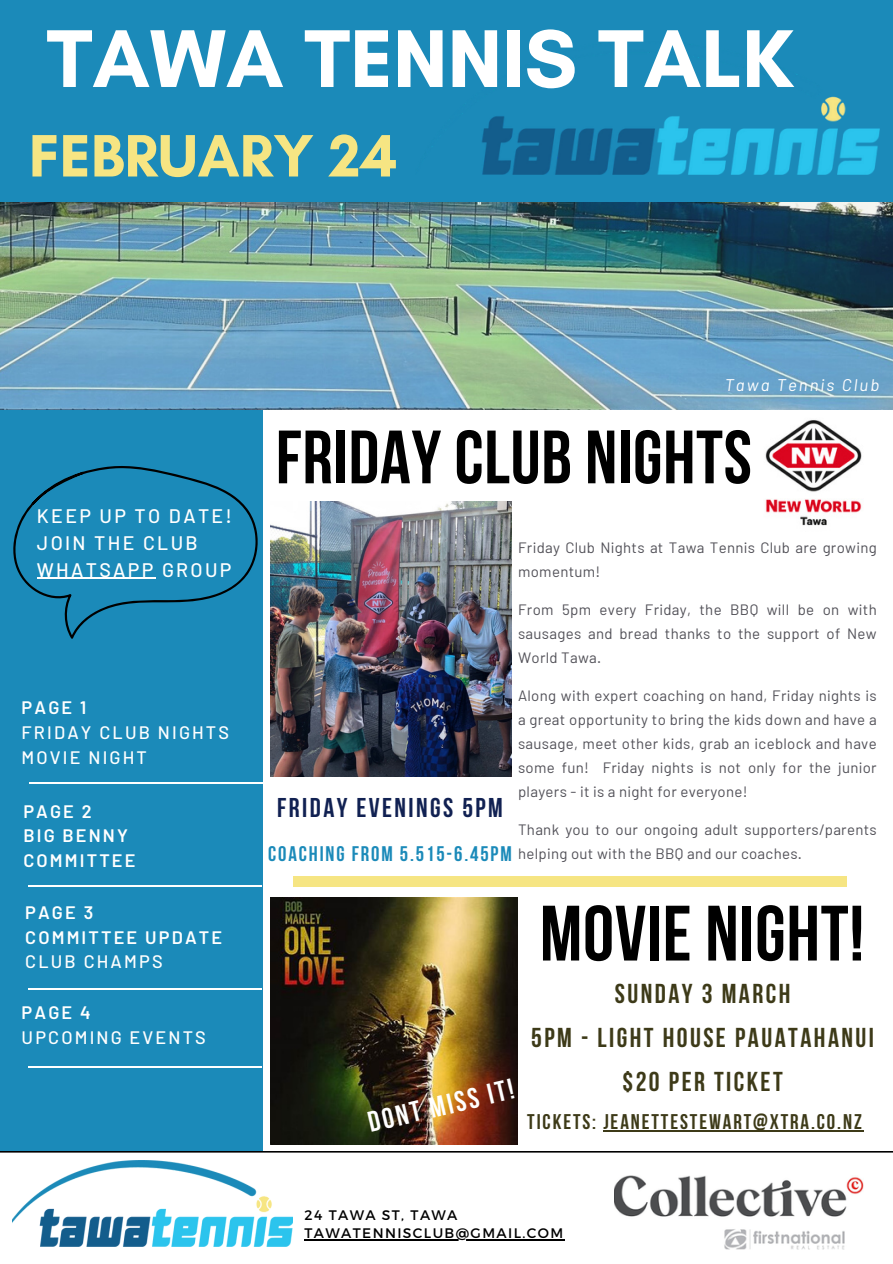
<style>
.page{position:relative;width:893px;height:1264px;background:#fff}
.page>*{position:absolute;margin:0;border:0;box-sizing:border-box;transform-origin:0 0}
.t1{font:700 83.4px "Glacial Indifference";color:#fff}
.t2{font:700 78.3px "Bebas Neue";letter-spacing:.01em;color:#000}
.t3{font:700 75.3px "Bebas Neue";letter-spacing:.01em;color:#000}
.t4{font:700 60.9px "Glacial Indifference";color:#f6e583}
.t5{font:700 28.65px "Bebas Neue";color:#fff}
.t6{font:700 27.15px/43.8px "Bebas Neue";letter-spacing:.09em;color:#3d3a18;text-align:center}
.t7{font:700 27px "Bebas Neue";letter-spacing:.09em;color:#112152}
.t8{font:700 21.15px "Bebas Neue";letter-spacing:.09em;color:#3d3a18}
.t9{font:700 21px "Bebas Neue";letter-spacing:.09em;color:#1b8ab9}
.t10{font:500 19.5px/27px "Barlow";letter-spacing:.12em;color:#fff}
.t11{font:600 18px/24.8px "Barlow";letter-spacing:.12em;color:#fff}
.t12{font:500 18px/24.8px "Barlow";letter-spacing:.12em;color:#fff}
.t13{font:italic 16.8px "Barlow";letter-spacing:.12em;color:#fff}
.t14{font:15px/24px "Barlow";letter-spacing:.02em;color:#525158}
.t15{font:13.8px "Montserrat";letter-spacing:.1em;color:#000}
.s1{font-weight:600}
.s2{font-weight:500}
</style>
<div class="page">
<div style="left:0;top:409px;width:262px;height:752px;background:#1b8ab9"></div>
<img style="left:0;top:201px;width:892px;height:208px">
<div style="left:0;top:0;width:892px;height:201px;background:#1b8ab9"></div>
<hr style="left:30px;top:782px;width:233px;height:1px;background:#fff">
<hr style="left:29px;top:885px;width:233px;height:1px;background:#fff">
<hr style="left:29px;top:988px;width:233px;height:1px;background:#fff">
<hr style="left:29px;top:1066px;width:233px;height:2px;background:#fff">
<img style="left:482px;top:43px;width:397px;height:132px">
<svg style="left:0;top:1151px;width:892px;height:99px"></svg>
<div style="left:293px;top:876px;width:553px;height:10px;background:#f6e583"></div>
<img style="left:614px;top:1175px;width:249px;height:74px">
<img style="left:13px;top:1160px;width:280px;height:85px">
<img style="left:271px;top:501px;width:240px;height:275px">
<img style="left:765px;top:420px;width:97px;height:106px">
<img style="left:271px;top:897px;width:247px;height:247px">
<svg style="left:13px;top:466px;width:245px;height:173px"></svg>
<hr style="left:304px;top:1239px;width:260px;height:1px;background:#000">
<hr style="left:603px;top:1129px;width:260px;height:2px;background:#3d3a18">
<hr style="left:37px;top:578px;width:119px;height:1px;background:#fff">
<h5 class="t1" style="left:47px;top:8px;width:748px">TAWA TENNIS TALK</h5>
<h5 class="t4" style="left:29px;top:119px;width:370px">FEBRUARY 24</h5>
<p class="t13" style="left:724px;top:374px;width:156px">Tawa Tennis Club</p>
<p class="t10" style="left:37px;top:501px;width:197px">KEEP UP TO DATE!<br>JOIN THE CLUB<br>WHATSAPP GROUP</p>
<h1 class="t12" style="left:22px;top:694px;width:209px"><span class="s1">PAGE 1<br></span>FRIDAY CLUB NIGHTS<br>MOVIE NIGHT</h1>
<h5 class="t11" style="left:23px;top:798px;width:114px">PAGE 2<br>BIG BENNY<br>COMMITTEE</h5>
<h4 class="t11" style="left:25px;top:899px;width:198px">PAGE 3<br>COMMITTEE UPDATE<br><span class="s2">CLUB CHAMPS</span></h4>
<h5 class="t12" style="left:22px;top:999px;width:186px"><span class="s1">PAGE 4<br></span>UPCOMING EVENTS</h5>
<p class="t3" style="left:276px;top:427px;width:477px">FRIDAY CLUB NIGHTS</p>
<p class="t14" style="left:518px;top:534px;width:360px">Friday Club Nights at Tawa Tennis Club are growing momentum!</p>
<h3 class="t14" style="left:518px;top:596px;width:360px;text-align:justify">From 5pm every Friday, the BBQ will be on with sausages and bread thanks to the support of New World Tawa.</h3>
<h4 class="t14" style="left:518px;top:683px;width:360px;text-align:justify">Along with expert coaching on hand, Friday nights is a great opportunity to bring the kids down and have a sausage, meet other kids, grab an iceblock and have some fun! Friday nights is not only for the junior players - it is a night for everyone!</h4>
<h1 class="t14" style="left:518px;top:817px;width:360px">Thank you to our ongoing adult supporters/parents helping out with the BBQ and our coaches.</h1>
<p class="t7" style="left:277px;top:796px;width:227px">FRIDAY EVENINGS 5PM</p>
<h4 class="t9" style="left:268px;top:845px;width:245px">COACHING FROM 5.515-6.45PM</h4>
<p class="t5" style="left:366px;top:1110px;width:150px;rotate:-13deg">DONT MISS IT!</p>
<h3 class="t2" style="left:540px;top:901px;width:326px">MOVIE NIGHT!</h3>
<p class="t6" style="left:531px;top:974px;width:344px">SUNDAY 3 MARCH<br>5PM - LIGHT HOUSE PAUATAHANUI $20 PER TICKET</p>
<p class="t8" style="left:527px;top:1112px;width:336px">TICKETS: JEANETTESTEWART@XTRA.CO.NZ</p>
<p class="t15" style="left:304px;top:1206px;width:154px">24 TAWA ST, TAWA</p>
<p class="t15" style="left:304px;top:1224px;width:260px">TAWATENNISCLUB@GMAIL.COM</p>
</div>
